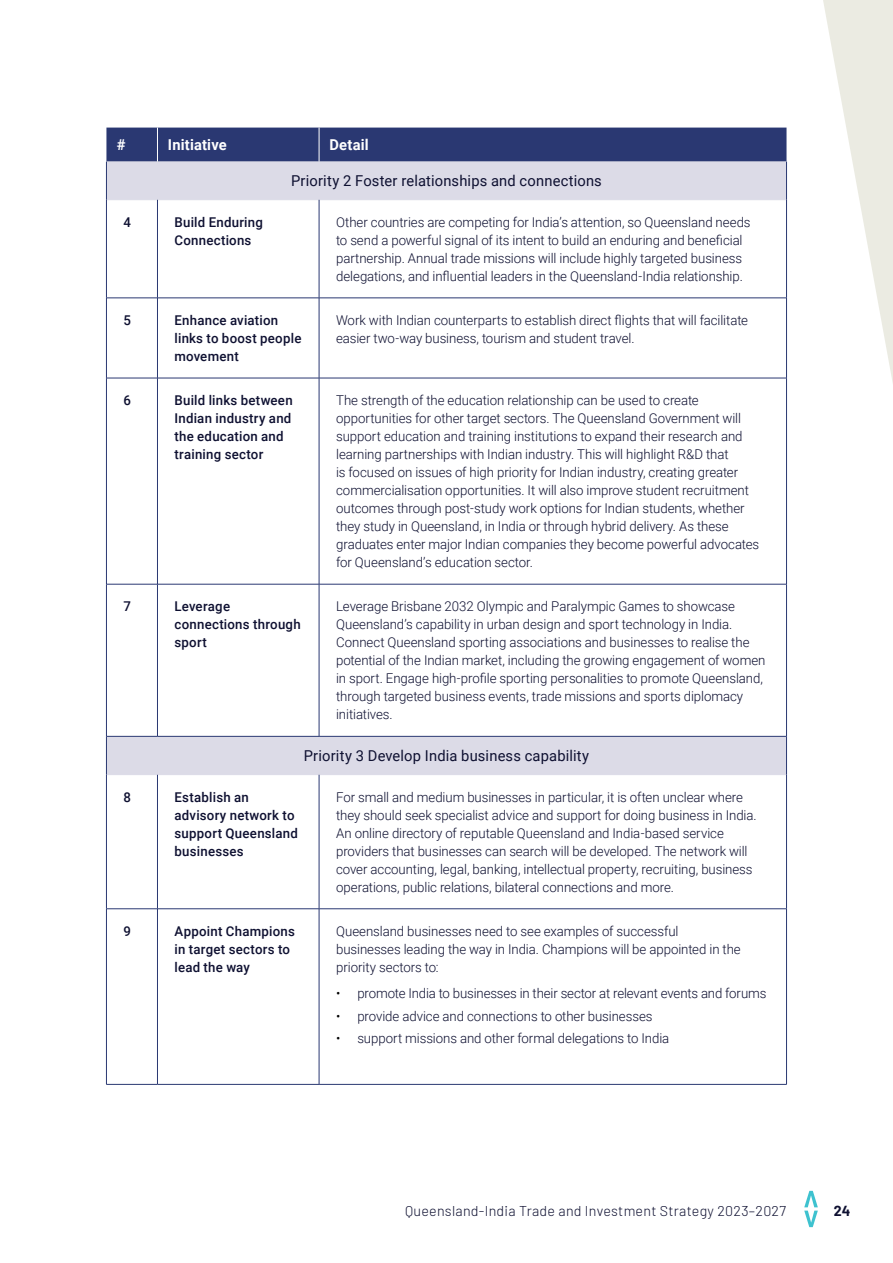
<style>
.page{position:relative;width:893px;height:1263px;background:#fff}
.page>*{position:absolute;margin:0;border:0;box-sizing:border-box;transform-origin:0 0}
.Body_copy{font:15px "Roboto";letter-spacing:.01em;color:#0e1031}
.Body_copy-2{font:700 15px "Roboto";letter-spacing:.01em;color:#fff}
.t1{font:300 14.25px "Barlow";letter-spacing:.02em;color:#0e1031}
.t2{font:700 14.25px "Barlow";color:#0e1031}
.Body_copy-3{font:300 13.5px/18px "Roboto";letter-spacing:-.005em;color:#0e1031}
.Body_copy-4{font:500 13.5px/18px "Roboto";letter-spacing:.02em;color:#0e1031}
.s1{color:#000}
</style>
<div class="page">
<div style="left:106px;top:128px;width:680px;height:34px;background:#2a3872"></div>
<svg style="left:107px;top:162px;width:679px;height:612px"></svg>
<hr style="left:157px;top:128px;width:1px;height:34px;background:#fff">
<hr style="left:319px;top:128px;width:1px;height:34px;background:#fff">
<hr style="left:107px;top:199px;width:50px;height:1px;background:#dcdbe7">
<hr style="left:157px;top:199px;width:162px;height:1px;background:#dcdbe7">
<hr style="left:319px;top:199px;width:467px;height:1px;background:#dcdbe7">
<hr style="left:106px;top:200px;width:1px;height:98px;background:#2a3872">
<hr style="left:157px;top:200px;width:1px;height:98px;background:#2a3872">
<hr style="left:319px;top:200px;width:1px;height:98px;background:#2a3872">
<hr style="left:786px;top:200px;width:1px;height:98px;background:#2a3872">
<hr style="left:106px;top:298px;width:51px;height:1px;background:#2a3872">
<hr style="left:106px;top:298px;width:1px;height:80px;background:#2a3872">
<hr style="left:157px;top:298px;width:162px;height:1px;background:#2a3872">
<hr style="left:157px;top:298px;width:1px;height:80px;background:#2a3872">
<hr style="left:319px;top:298px;width:468px;height:1px;background:#2a3872">
<hr style="left:319px;top:298px;width:1px;height:80px;background:#2a3872">
<hr style="left:786px;top:298px;width:1px;height:80px;background:#2a3872">
<hr style="left:106px;top:378px;width:51px;height:1px;background:#2a3872">
<hr style="left:106px;top:378px;width:1px;height:206px;background:#2a3872">
<hr style="left:157px;top:378px;width:162px;height:1px;background:#2a3872">
<hr style="left:157px;top:378px;width:1px;height:206px;background:#2a3872">
<hr style="left:319px;top:378px;width:468px;height:1px;background:#2a3872">
<hr style="left:319px;top:378px;width:1px;height:206px;background:#2a3872">
<hr style="left:786px;top:378px;width:1px;height:206px;background:#2a3872">
<hr style="left:106px;top:584px;width:51px;height:1px;background:#2a3872">
<hr style="left:106px;top:584px;width:1px;height:152px;background:#2a3872">
<hr style="left:157px;top:584px;width:162px;height:1px;background:#2a3872">
<hr style="left:157px;top:584px;width:1px;height:152px;background:#2a3872">
<hr style="left:319px;top:584px;width:468px;height:1px;background:#2a3872">
<hr style="left:319px;top:584px;width:1px;height:152px;background:#2a3872">
<hr style="left:786px;top:584px;width:1px;height:152px;background:#2a3872">
<hr style="left:107px;top:774px;width:50px;height:1px;background:#dcdbe7">
<hr style="left:157px;top:774px;width:162px;height:1px;background:#dcdbe7">
<hr style="left:319px;top:774px;width:467px;height:1px;background:#dcdbe7">
<hr style="left:106px;top:775px;width:1px;height:134px;background:#2a3872">
<hr style="left:157px;top:775px;width:1px;height:134px;background:#2a3872">
<hr style="left:319px;top:775px;width:1px;height:134px;background:#2a3872">
<hr style="left:786px;top:775px;width:1px;height:134px;background:#2a3872">
<hr style="left:106px;top:908px;width:51px;height:1px;background:#2a3872">
<hr style="left:106px;top:909px;width:1px;height:175px;background:#2a3872">
<hr style="left:157px;top:908px;width:162px;height:1px;background:#2a3872">
<hr style="left:157px;top:909px;width:1px;height:175px;background:#2a3872">
<hr style="left:319px;top:908px;width:468px;height:1px;background:#2a3872">
<hr style="left:319px;top:909px;width:1px;height:175px;background:#2a3872">
<hr style="left:786px;top:909px;width:1px;height:175px;background:#2a3872">
<hr style="left:106px;top:1084px;width:51px;height:1px;background:#2a3872">
<hr style="left:157px;top:1084px;width:162px;height:1px;background:#2a3872">
<hr style="left:319px;top:1084px;width:468px;height:1px;background:#2a3872">
<hr style="left:107px;top:736px;width:50px;height:1px;background:#2a3872">
<hr style="left:157px;top:736px;width:162px;height:1px;background:#2a3872">
<hr style="left:319px;top:736px;width:467px;height:1px;background:#2a3872">
<hr style="left:106px;top:162px;width:1px;height:38px;background:#2a3872">
<hr style="left:786px;top:162px;width:1px;height:38px;background:#2a3872">
<hr style="left:106px;top:736px;width:1px;height:39px;background:#2a3872">
<hr style="left:786px;top:736px;width:1px;height:39px;background:#2a3872">
<svg style="left:823px;top:0;width:70px;height:383px"></svg>
<svg style="left:804px;top:1191px;width:14px;height:36px"></svg>
<p class="Body_copy-2" style="left:117px;top:134px;width:10px">#</p>
<p class="Body_copy-2" style="left:168px;top:134px;width:60px">Initiative</p>
<p class="Body_copy-2" style="left:330px;top:134px;width:41px">Detail</p>
<p class="Body_copy" style="left:291px;top:170px;width:312px">Priority 2 Foster relationships and connections</p>
<p class="Body_copy-4" style="left:123px;top:213px;width:9px">4</p>
<p class="Body_copy-4" style="left:174px;top:213px;width:90px">Build Enduring<br>Connections</p>
<p class="Body_copy-3" style="left:336px;top:213px;width:416px">Other countries are competing for India’s attention, so Queensland needs to send a powerful signal of its intent to build an enduring and beneficial partnership. Annual trade missions will include highly targeted business delegations, and influential leaders in the Queensland-India relationship.</p>
<p class="Body_copy-4" style="left:123px;top:311px;width:9px">5</p>
<p class="Body_copy-4" style="left:174px;top:311px;width:128px">Enhance aviation links to boost people movement</p>
<p class="Body_copy-3" style="left:336px;top:311px;width:413px">Work with Indian counterparts to establish direct flights that will facilitate easier two-way business, tourism and student travel.</p>
<p class="Body_copy-4" style="left:123px;top:391px;width:9px">6</p>
<p class="Body_copy-4" style="left:174px;top:391px;width:120px">Build links between<br>Indian industry and the education and training sector</p>
<p class="Body_copy-3" style="left:336px;top:391px;width:425px">The strength of the education relationship can be used to create opportunities for other target sectors. The Queensland Government will support education and training institutions to expand their research and learning partnerships with Indian industry. This will highlight R&amp;D that<br>is focused on issues of high priority for Indian industry, creating greater commercialisation opportunities. It will also improve student recruitment outcomes through post-study work options for Indian students, whether they study in Queensland, in India or through hybrid delivery. As these graduates enter major Indian companies they become powerful advocates for Queensland’s education sector.</p>
<p class="Body_copy-4" style="left:123px;top:597px;width:9px">7</p>
<p class="Body_copy-4" style="left:174px;top:597px;width:128px">Leverage connections through sport</p>
<p class="Body_copy-3" style="left:336px;top:597px;width:431px">Leverage Brisbane 2032 Olympic and Paralympic Games to showcase Queensland’s capability in urban design and sport technology in India.<br>Connect Queensland sporting associations and businesses to realise the potential of the Indian market, including the growing engagement of women in sport. Engage high-profile sporting personalities to promote Queensland, through targeted business events, trade missions and sports diplomacy initiatives.</p>
<p class="Body_copy" style="left:304px;top:745px;width:287px">Priority 3 Develop India business capability</p>
<p class="Body_copy-4" style="left:123px;top:787px;width:9px">8</p>
<p class="Body_copy-4" style="left:174px;top:787px;width:125px">Establish an advisory network to support Queensland businesses</p>
<p class="Body_copy-3" style="left:336px;top:787px;width:422px">For small and medium businesses in particular, it is often unclear where they should seek specialist advice and support for doing business in India.<br>An online directory of reputable Queensland and India-based service providers that businesses can search will be developed. The network will cover accounting, legal, banking, intellectual property, recruiting, business operations, public relations, bilateral connections and more.</p>
<p class="Body_copy-4" style="left:123px;top:921px;width:9px">9</p>
<p class="Body_copy-4" style="left:174px;top:921px;width:122px">Appoint Champions in target sectors to lead the way</p>
<p class="Body_copy-3" style="left:336px;top:921px;width:406px">Queensland businesses need to see examples of successful businesses leading the way in India. Champions will be appointed in the priority sectors to:</p>
<p class="Body_copy-3" style="left:336px;top:984px;width:432px"><span class="s1">•</span> promote India to businesses in their sector at relevant events and forums</p>
<p class="Body_copy-3" style="left:336px;top:1006px;width:318px"><span class="s1">•</span> provide advice and connections to other businesses</p>
<p class="Body_copy-3" style="left:336px;top:1029px;width:335px"><span class="s1">•</span> support missions and other formal delegations to India</p>
<p class="t1" style="left:405px;top:1201px;width:383px">Queensland-India Trade and Investment Strategy 2023–2027</p>
<p class="t2" style="left:834px;top:1200px;width:18px">24</p>
</div>
